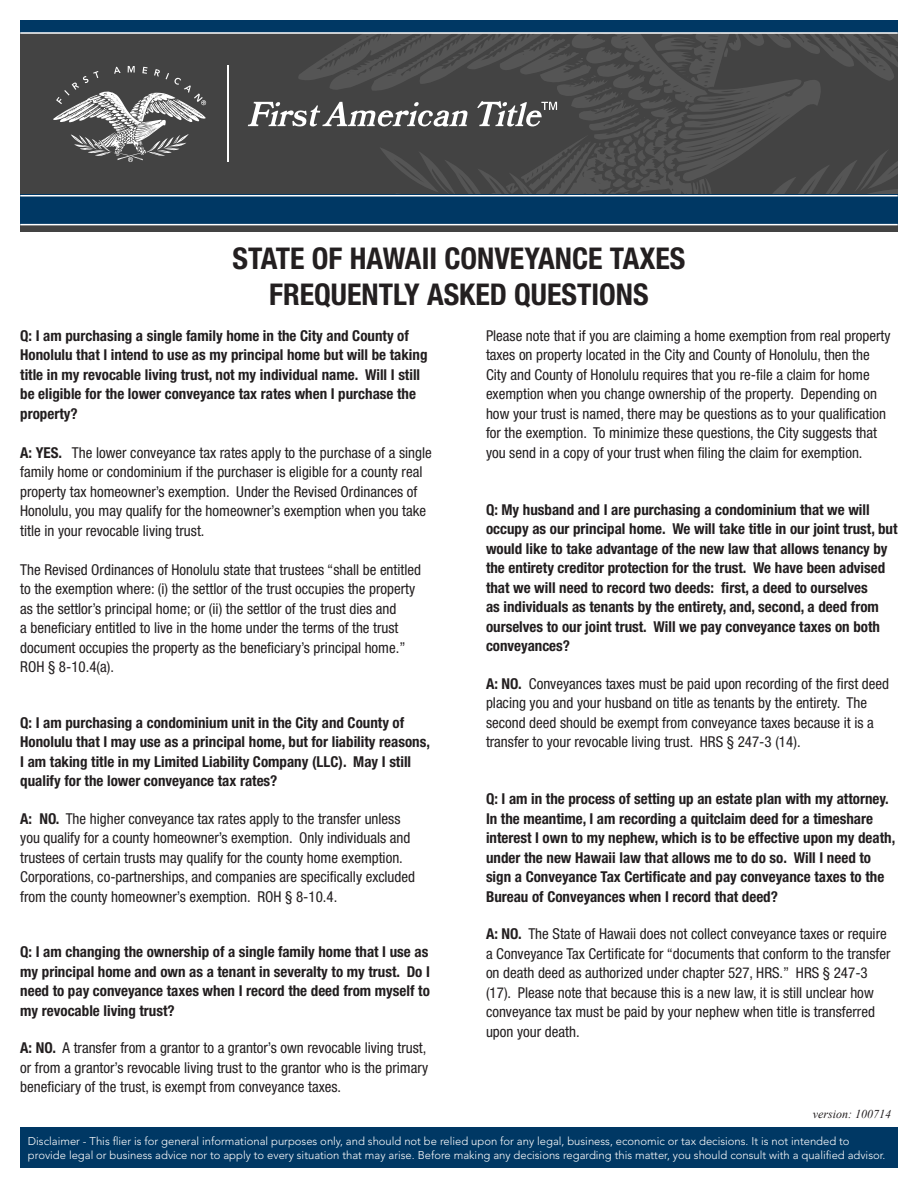
<style>
.page{position:relative;width:918px;height:1188px;background:#fff}
.page>*{position:absolute;margin:0;border:0;box-sizing:border-box;transform-origin:0 0}
.t1{font:700 condensed 30px "Helvetica Neue LT Std";color:#231f20}
.Pa1{font:condensed 15px/19.5px "Helvetica Neue LT Std";color:#221e1f}
.Pa1-2{font:700 condensed 15px/19.5px "Helvetica Neue LT Std";color:#221e1f}
.t2{font:italic 12px "Times New Roman";color:#231f20}
.Pa1-3{font:300 11.25px/13.5px "Avenir LT Std";color:#fff}
.s1{font-weight:700}
</style>
<div class="page">
<div style="left:20px;top:1127px;width:878px;height:41px;background:#003864"></div>
<div style="left:20px;top:225px;width:878px;height:7px;background:#434343"></div>
<div style="left:20px;top:20px;width:878px;height:14px;background:#003864"></div>
<div style="left:20px;top:34px;width:878px;height:160px;background:#434343"></div>
<div style="left:20px;top:194px;width:878px;height:31px;background:#003864"></div>
<hr style="left:20px;top:32px;width:878px;height:2px;background:#fff">
<hr style="left:20px;top:224px;width:878px;height:1px;background:#fff">
<hr style="left:20px;top:195px;width:878px;height:1px;background:#fff">
<svg style="left:248px;top:34px;width:650px;height:160px"></svg>
<svg style="left:53px;top:66px;width:153px;height:96px"></svg>
<hr style="left:227px;top:66px;width:1px;height:96px;background:#fff">
<p class="t1" style="left:233px;top:240px;width:454px">STATE OF HAWAII CONVEYANCE TAXES</p>
<p class="t1" style="left:269px;top:276px;width:381px">FREQUENTLY ASKED QUESTIONS</p>
<p class="Pa1-2" style="left:20px;top:325px;width:409px">Q: I am purchasing a single family home in the City and County of Honolulu that I intend to use as my principal home but will be taking title in my revocable living trust, not my individual name. Will I still be eligible for the lower conveyance tax rates when I purchase the property?</p>
<p class="Pa1" style="left:20px;top:442px;width:413px"><span class="s1">A: YES.</span> The lower conveyance tax rates apply to the purchase of a single family home or condominium if the purchaser is eligible for a county real property tax homeowner’s exemption. Under the Revised Ordinances of Honolulu, you may qualify for the homeowner’s exemption when you take title in your revocable living trust.</p>
<p class="Pa1" style="left:20px;top:559px;width:402px">The Revised Ordinances of Honolulu state that trustees “shall be entitled to the exemption where: (i) the settlor of the trust occupies the property as the settlor’s principal home; or (ii) the settlor of the trust dies and<br>a beneficiary entitled to live in the home under the terms of the trust document occupies the property as the beneficiary’s principal home.” ROH § 8-10.4(a).</p>
<p class="Pa1" style="left:486px;top:325px;width:406px">Please note that if you are claiming a home exemption from real property taxes on property located in the City and County of Honolulu, then the City and County of Honolulu requires that you re-file a claim for home exemption when you change ownership of the property. Depending on how your trust is named, there may be questions as to your qualification for the exemption. To minimize these questions, the City suggests that you send in a copy of your trust when filing the claim for exemption.</p>
<p class="Pa1-2" style="left:486px;top:499px;width:413px">Q: My husband and I are purchasing a condominium that we will occupy as our principal home. We will take title in our joint trust, but would like to take advantage of the new law that allows tenancy by the entirety creditor protection for the trust. We have been advised that we will need to record two deeds: first, a deed to ourselves<br>as individuals as tenants by the entirety, and, second, a deed from ourselves to our joint trust. Will we pay conveyance taxes on both conveyances?</p>
<p class="Pa1" style="left:486px;top:673px;width:405px"><span class="s1">A: NO.</span> Conveyances taxes must be paid upon recording of the first deed placing you and your husband on title as tenants by the entirety. The second deed should be exempt from conveyance taxes because it is a transfer to your revocable living trust. HRS § 247-3 (14).</p>
<p class="Pa1-2" style="left:20px;top:712px;width:411px">Q: I am purchasing a condominium unit in the City and County of Honolulu that I may use as a principal home, but for liability reasons, I am taking title in my Limited Liability Company (LLC). May I still qualify for the lower conveyance tax rates?</p>
<p class="Pa1" style="left:20px;top:808px;width:396px"><span class="s1">A: NO.</span> The higher conveyance tax rates apply to the transfer unless you qualify for a county homeowner’s exemption. Only individuals and trustees of certain trusts may qualify for the county home exemption.<br>Corporations, co-partnerships, and companies are specifically excluded from the county homeowner’s exemption. ROH § 8-10.4.</p>
<p class="Pa1-2" style="left:486px;top:789px;width:411px">Q: I am in the process of setting up an estate plan with my attorney.<br>In the meantime, I am recording a quitclaim deed for a timeshare interest I own to my nephew, which is to be effective upon my death, under the new Hawaii law that allows me to do so. Will I need to sign a Conveyance Tax Certificate and pay conveyance taxes to the Bureau of Conveyances when I record that deed?</p>
<p class="Pa1" style="left:486px;top:924px;width:406px"><span class="s1">A: NO.</span> The State of Hawaii does not collect conveyance taxes or require a Conveyance Tax Certificate for “documents that conform to the transfer on death deed as authorized under chapter 527, HRS.” HRS § 247-3 (17). Please note that because this is a new law, it is still unclear how conveyance tax must be paid by your nephew when title is transferred upon your death.</p>
<p class="Pa1-2" style="left:20px;top:942px;width:411px;text-align:justify">Q: I am changing the ownership of a single family home that I use as my principal home and own as a tenant in severalty to my trust. Do I need to pay conveyance taxes when I record the deed from myself to my revocable living trust?</p>
<p class="Pa1" style="left:20px;top:1038px;width:409px"><span class="s1">A: NO.</span> A transfer from a grantor to a grantor’s own revocable living trust, or from a grantor’s revocable living trust to the grantor who is the primary beneficiary of the trust, is exempt from conveyance taxes.</p>
<p class="t2" style="left:813px;top:1106px;width:80px">version: 100714</p>
<p class="Pa1-3" style="left:28px;top:1134px;width:859px">Disclaimer - This flier is for general informational purposes only, and should not be relied upon for any legal, business, economic or tax decisions. It is not intended to provide legal or business advice nor to apply to every situation that may arise. Before making any decisions regarding this matter, you should consult with a qualified advisor.</p>
</div>
